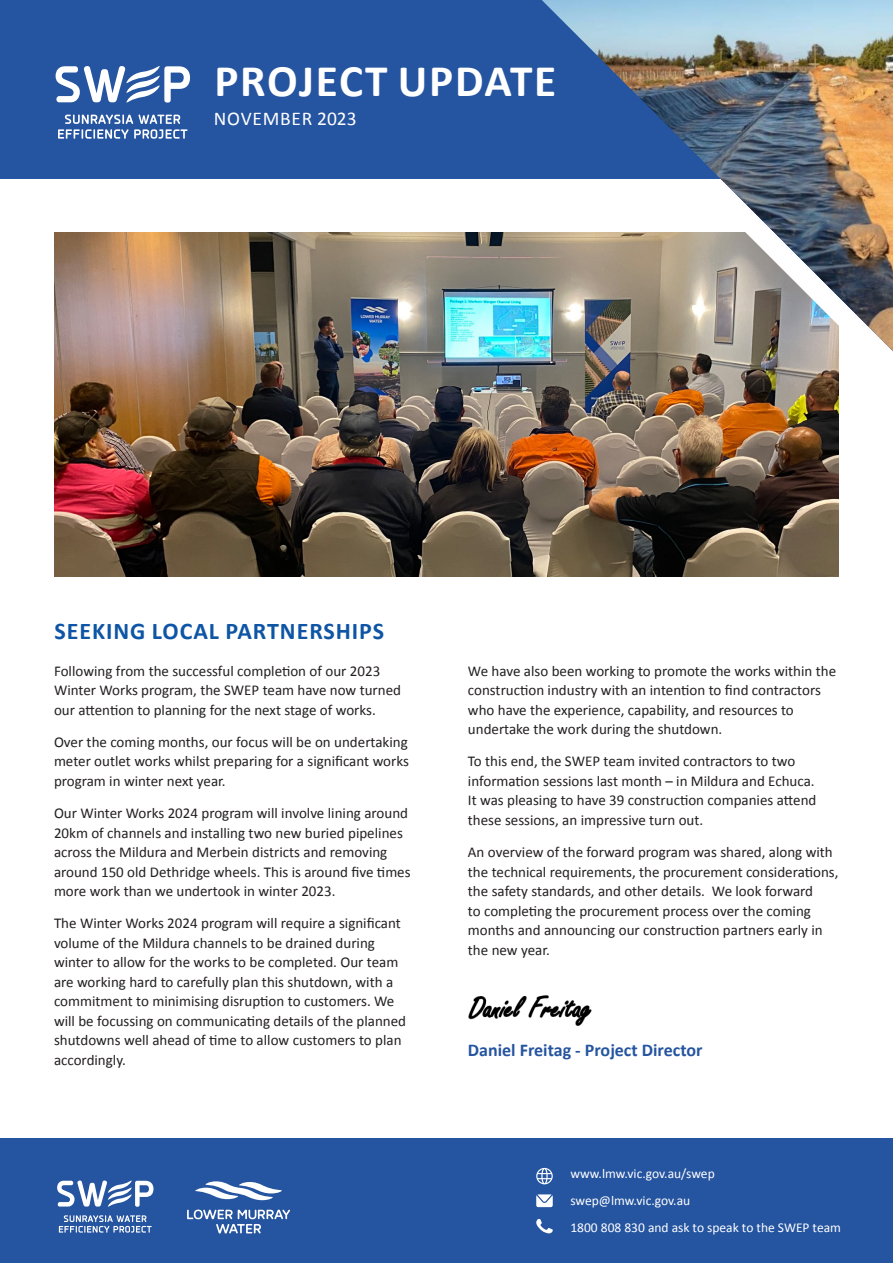
<style>
.page{position:relative;width:893px;height:1263px;background:#fff}
.page>*{position:absolute;margin:0;border:0;box-sizing:border-box;transform-origin:0 0}
.Subheading{font:700 45.3px "Calibri";letter-spacing:.04em;color:#fff}
.t1{font:700 24px "Calibri";letter-spacing:.04em;color:#0e55a5}
.Subheading-2{font:19.5px "Calibri";letter-spacing:.04em;color:#fff}
.t2{font:700 18px "Calibri";color:#2554a0}
.t3{font:15px/19.5px "Calibri";color:#231f20}
.t4{font:13.5px "Calibri";color:#fff}
</style>
<div class="page">
<img style="left:54px;top:233px;width:785px;height:343px">
<img style="left:468px;top:995px;width:124px;height:31px">
<div style="left:0;top:0;width:792px;height:179px;background:#2554a0"></div>
<svg style="left:58px;top:115px;width:129px;height:24px"></svg>
<svg style="left:56px;top:66px;width:134px;height:37px"></svg>
<img style="left:542px;top:0;width:351px;height:351px">
<div style="left:0;top:1138px;width:893px;height:125px;background:#2554a0"></div>
<svg style="left:536px;top:1219px;width:17px;height:15px"></svg>
<svg style="left:536px;top:1168px;width:17px;height:16px"></svg>
<svg style="left:536px;top:1194px;width:17px;height:13px"></svg>
<svg style="left:195px;top:1181px;width:87px;height:20px"></svg>
<svg style="left:187px;top:1209px;width:103px;height:24px"></svg>
<svg style="left:59px;top:1215px;width:93px;height:17px"></svg>
<svg style="left:57px;top:1180px;width:96px;height:27px"></svg>
<p class="Subheading" style="left:214px;top:48px;width:343px">PROJECT UPDATE</p>
<p class="Subheading-2" style="left:214px;top:105px;width:144px">NOVEMBER 2023</p>
<p class="t1" style="left:54px;top:614px;width:331px">SEEKING LOCAL PARTNERSHIPS</p>
<p class="t3" style="left:54px;top:660px;width:349px">Following from the successful completion of our 2023<br>Winter Works program, the SWEP team have now turned our attention to planning for the next stage of works.</p>
<p class="t3" style="left:54px;top:732px;width:356px;text-align:justify">Over the coming months, our focus will be on undertaking meter outlet works whilst preparing for a significant works program in winter next year.</p>
<p class="t3" style="left:54px;top:803px;width:358px">Our Winter Works 2024 program will involve lining around 20km of channels and installing two new buried pipelines across the Mildura and Merbein districts and removing around 150 old Dethridge wheels. This is around five times more work than we undertook in winter 2023.</p>
<p class="t3" style="left:54px;top:913px;width:354px">The Winter Works 2024 program will require a significant volume of the Mildura channels to be drained during winter to allow for the works to be completed. Our team are working hard to carefully plan this shutdown, with a commitment to minimising disruption to customers. We will be focussing on communicating details of the planned shutdowns well ahead of time to allow customers to plan accordingly.</p>
<p class="t3" style="left:468px;top:660px;width:370px">We have also been working to promote the works within the construction industry with an intention to find contractors who have the experience, capability, and resources to undertake the work during the shutdown.</p>
<p class="t3" style="left:468px;top:751px;width:350px">To this end, the SWEP team invited contractors to two information sessions last month – in Mildura and Echuca.<br>It was pleasing to have 39 construction companies attend these sessions, an impressive turn out.</p>
<p class="t3" style="left:468px;top:842px;width:372px">An overview of the forward program was shared, along with the technical requirements, the procurement considerations, the safety standards, and other details. We look forward<br>to completing the procurement process over the coming months and announcing our construction partners early in the new year.</p>
<p class="t2" style="left:468px;top:1037px;width:236px">Daniel Freitag - Project Director</p>
<p class="t4" style="left:570px;top:1164px;width:146px">www.lmw.vic.gov.au/swep</p>
<p class="t4" style="left:570px;top:1191px;width:121px">swep@lmw.vic.gov.au</p>
<p class="t4" style="left:570px;top:1218px;width:272px">1800 808 830 and ask to speak to the SWEP team</p>
</div>
